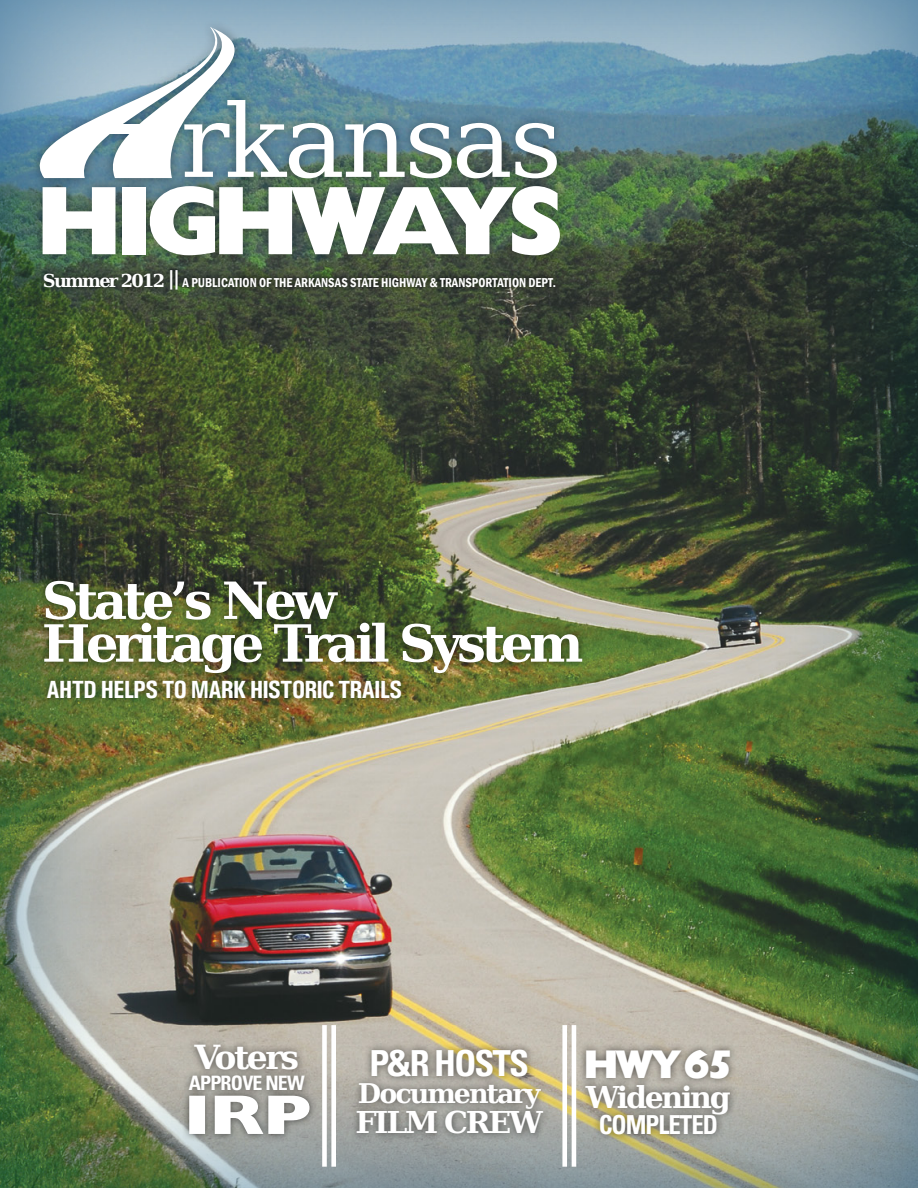
<style>
.page{position:relative;width:918px;height:1188px;background:#fff}
.page>*{position:absolute;margin:0;border:0;box-sizing:border-box;transform-origin:0 0}
.t1{font:800 56.25px "Gill Sans";color:#fff;scale:1.18 1}
.t2{font:700 51.3px/42.8px "Bitstream Vera Serif";letter-spacing:-.085em;color:#fff}
.t3{font:800 40.05px "Gill Sans";letter-spacing:-.1em;color:#fff}
.t4{font:700 condensed 36px "Univers";color:#fff}
.t5{font:700 33.15px "Bitstream Vera Serif";letter-spacing:-.075em;color:#fff}
.t6{font:700 30px "Bitstream Vera Serif";letter-spacing:-.075em;color:#fff}
.t7{font:700 27px "Bitstream Vera Serif";letter-spacing:-.075em;color:#fff}
.t8{font:700 condensed 26.25px "Univers";letter-spacing:-.04em;color:#fff;scale:.95 1}
.t9{font:700 condensed 24.9px "Univers";letter-spacing:-.04em;color:#fff}
.t10{font:700 condensed 19.95px "Univers";letter-spacing:-.04em;color:#fff}
.t11{font:600 condensed 13.35px "Franklin Gothic";color:#fff;scale:.95 1}
.s1{font-family:"Bitstream Vera Serif";font-weight:700;font-stretch:normal;font-size:17.85px}
.s2{font-family:"Bitstream Vera Serif";font-weight:700;font-stretch:normal;font-size:19.5px}
</style>
<div class="page">
<div style="left:0;top:0;width:918px;height:1188px;background:#00477b;opacity:.65"></div>
<div style="left:29px;top:16px;width:541px;height:248px;background:#000;opacity:.4"></div>
<svg style="left:43px;top:187px;width:73px;height:67px"></svg>
<div style="left:122px;top:187px;width:24px;height:67px;background:#fff"></div>
<svg style="left:150px;top:186px;width:410px;height:69px"></svg>
<svg style="left:27px;top:27px;width:530px;height:151px"></svg>
<div style="left:99px;top:125px;width:48px;height:9px;background:#fff"></div>
<div style="left:38px;top:264px;width:523px;height:31px;background:#000;opacity:.75"></div>
<div style="left:36px;top:572px;width:553px;height:109px;background:#000;opacity:.55"></div>
<div style="left:39px;top:673px;width:370px;height:33px;background:#000;opacity:.55"></div>
<div style="left:322px;top:1025px;width:5px;height:142px;background:#fff"></div>
<div style="left:331px;top:1025px;width:5px;height:142px;background:#fff"></div>
<div style="left:562px;top:1025px;width:5px;height:142px;background:#fff"></div>
<hr style="left:572px;top:1025px;width:4px;height:142px;background:#fff">
<div style="left:181px;top:1038px;width:136px;height:104px;background:#000;opacity:.55"></div>
<div style="left:577px;top:1042px;width:161px;height:99px;background:#000;opacity:.55"></div>
<div style="left:348px;top:1042px;width:202px;height:100px;background:#000;opacity:.55"></div>
<p class="t11" style="left:43px;top:273px;width:541px"><span class="s1">Summer 2012</span> <span class="s2">||</span> A PUBLICATION OF THE ARKANSAS STATE HIGHWAY &amp; TRANSPORTATION DEPT.</p>
<h2 class="t2" style="left:42px;top:580px;width:543px">State’s New<br>Heritage Trail System</h2>
<h3 class="t9" style="left:46px;top:675px;width:358px">AHTD HELPS TO MARK HISTORIC TRAILS</h3>
<h3 class="t5" style="left:194px;top:1038px;width:106px">Voters</h3>
<h3 class="t10" style="left:189px;top:1071px;width:118px">APPROVE NEW</h3>
<h1 class="t1" style="left:184px;top:1082px;width:107px">IRP</h1>
<h3 class="t4" style="left:369px;top:1041px;width:161px">P&amp;R HOSTS</h3>
<h3 class="t7" style="left:358px;top:1078px;width:184px">Documentary</h3>
<h3 class="t6" style="left:355px;top:1105px;width:189px">FILM CREW</h3>
<h3 class="t3" style="left:583px;top:1041px;width:152px">HWY65</h3>
<h3 class="t6" style="left:586px;top:1079px;width:146px">Widening</h3>
<h3 class="t8" style="left:599px;top:1108px;width:127px">COMPLETED</h3>
</div>
